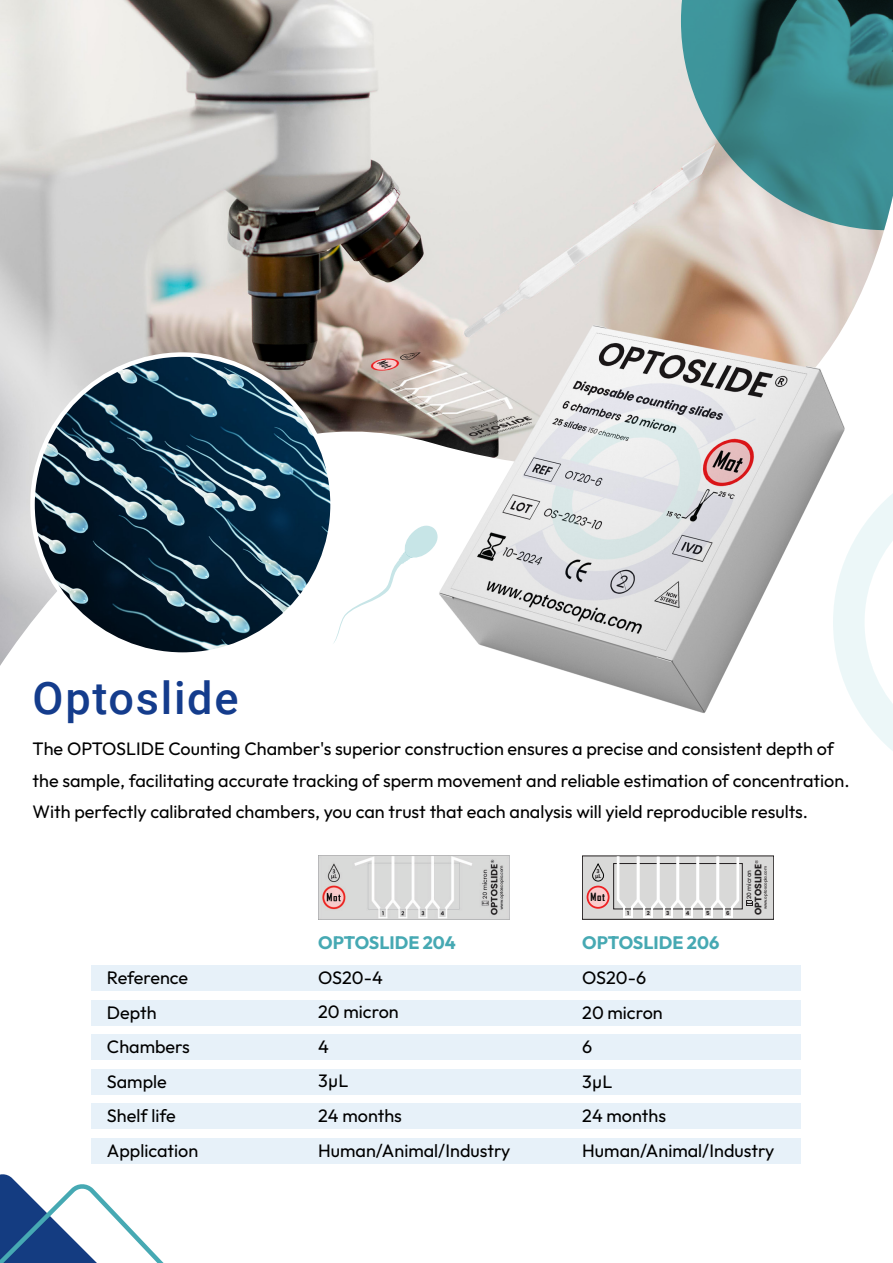
<style>
.page{position:relative;width:893px;height:1263px;background:#fff}
.page>*{position:absolute;margin:0;border:0;box-sizing:border-box;transform-origin:0 0}
.t1{font:500 45px "Roboto";letter-spacing:.04em;color:#143c8c}
.t2{font:18px/34.5px "Outfit";color:#000}
.t3{font:700 18px "Outfit";color:#46a9b3}
.t4{font:700 10.8px "Agency FB";color:#050504}
.t5{font:700 9.45px "Poppins";color:#231f20}
.t6{font:700 6.3px/4.5px "Calibri";color:#231f20}
.t7{font:500 5.85px "Poppins";color:#231f20}
.t8{font:700 5.4px "Poppins";color:#231f20}
.t9{font:500 4.05px "Poppins";color:#231f20}
</style>
<div class="page">
<svg style="left:857px;top:666px;width:36px;height:85px"></svg>
<svg style="left:0;top:1174px;width:164px;height:89px"></svg>
<img style="left:0;top:0;width:893px;height:666px">
<svg style="left:681px;top:0;width:212px;height:230px;background:#599496"></svg>
<img style="left:33px;top:355px;width:300px;height:300px;border-radius:150px">
<div style="left:91px;top:965px;width:710px;height:26px;background:#e7f1f9"></div>
<div style="left:91px;top:1000px;width:710px;height:25px;background:#e7f1f9"></div>
<div style="left:91px;top:1034px;width:710px;height:25px;background:#e7f1f9"></div>
<div style="left:91px;top:1069px;width:710px;height:26px;background:#e7f1f9"></div>
<div style="left:91px;top:1103px;width:710px;height:26px;background:#e7f1f9"></div>
<div style="left:91px;top:1139px;width:710px;height:25px;background:#e7f1f9"></div>
<img style="left:318px;top:856px;width:192px;height:63px">
<div style="left:582px;top:856px;width:192px;height:63px;background:#d9d9d8"></div>
<div style="left:582px;top:856px;width:192px;height:63px;border:1px solid #231f20"></div>
<svg style="left:615px;top:856px;width:125px;height:62px"></svg>
<div style="left:587px;top:886px;width:22px;height:22px;background:#facccd;border-radius:50%"></div>
<div style="left:587px;top:886px;width:23px;height:23px;border:2px solid #ee2123;border-radius:50%"></div>
<svg style="left:592px;top:863px;width:12px;height:19px"></svg>
<svg style="left:746px;top:901px;width:7px;height:5px"></svg>
<img style="left:428px;top:324px;width:429px;height:389px">
<h1 class="t1" style="left:33px;top:666px;width:208px">Optoslide</h1>
<p class="t2" style="left:33px;top:734px;width:818px;line-height:31.5px">The OPTOSLIDE Counting Chamber's superior construction ensures a precise and consistent depth of the sample, facilitating accurate tracking of sperm movement and reliable estimation of concentration.<br>With perfectly calibrated chambers, you can trust that each analysis will yield reproducible results.</p>
<p class="t2" style="left:107px;top:961px;width:93px">Reference<br>Depth<br>Chambers<br>Sample<br>Shelf life<br>Application</p>
<p class="t3" style="left:318px;top:931px;width:139px">OPTOSLIDE 204</p>
<p class="t2" style="left:318px;top:961px;width:194px">OS20-4<br>20 micron<br>4<br>3µL<br>24 months<br>Human/Animal/Industry</p>
<p class="t6" style="left:595px;top:869px;width:8px">3 µL</p>
<p class="t4" style="left:590px;top:890px;width:16px">Mot</p>
<p class="t8" style="left:627px;top:909px;width:4px">1</p>
<p class="t8" style="left:647px;top:909px;width:5px">2</p>
<p class="t8" style="left:666px;top:909px;width:5px">3</p>
<p class="t8" style="left:686px;top:909px;width:5px">4</p>
<p class="t8" style="left:706px;top:909px;width:5px">5</p>
<p class="t8" style="left:726px;top:909px;width:5px">6</p>
<p class="t7" style="left:746px;top:899px;width:31px;rotate:-90deg">20 micron</p>
<p class="t5" style="left:753px;top:915px;width:52px;rotate:-90deg">OPTOSLIDE</p>
<p class="t9" style="left:763px;top:909px;width:45px;rotate:-90deg">www.optoscopia.com</p>
<p class="t3" style="left:582px;top:931px;width:139px">OPTOSLIDE 206</p>
<p class="t2" style="left:582px;top:961px;width:194px">OS20-6<br>20 micron<br>6<br>3µL<br>24 months<br>Human/Animal/Industry</p>
</div>
